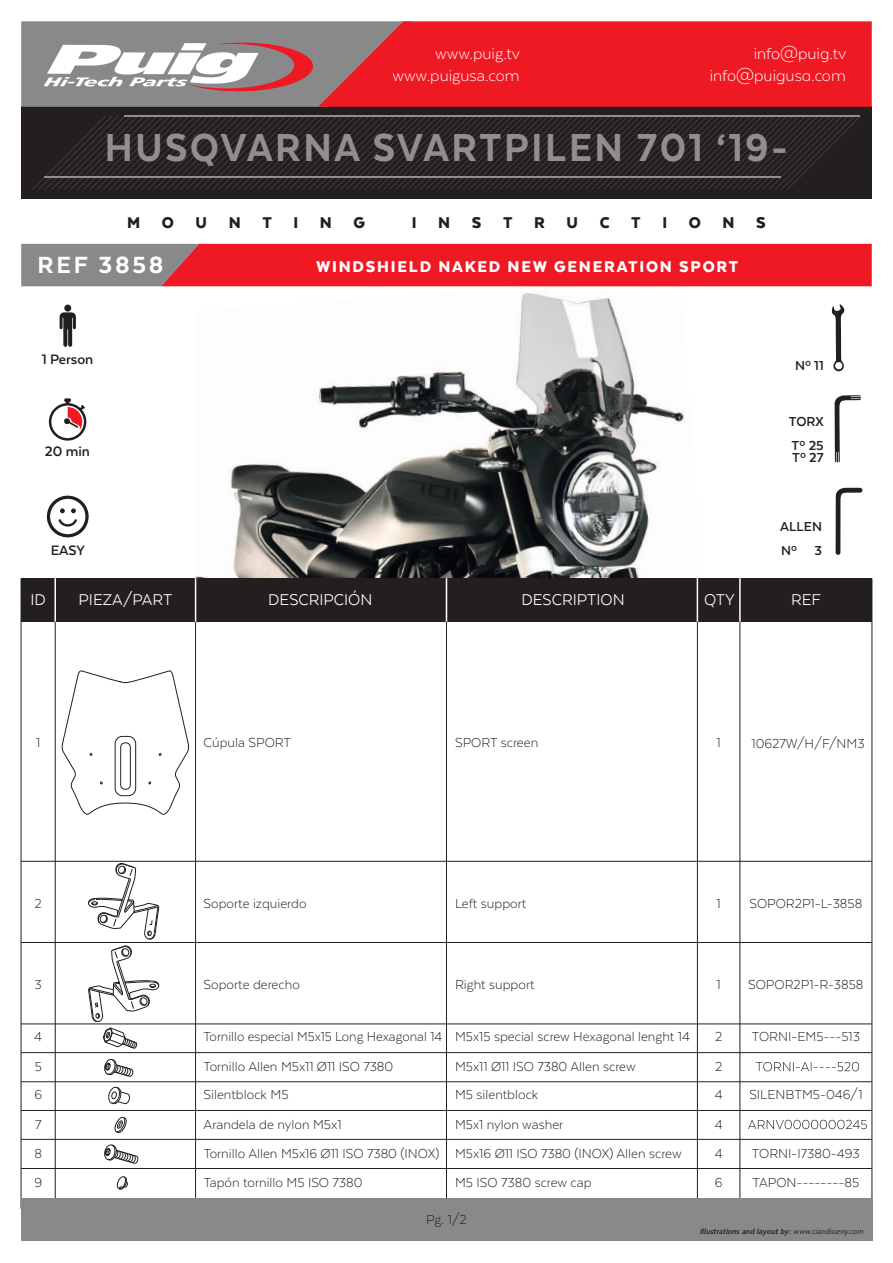
<style>
.page{position:relative;width:893px;height:1263px;background:#fff}
.page>*{position:absolute;margin:0;border:0;box-sizing:border-box;transform-origin:0 0}
.t1{font:800 45px "Texta";letter-spacing:.06em;color:#928e8d;scale:.95 1}
.t2{font:800 27px "Texta";letter-spacing:.1em;color:#fff}
.t3{font:18px "Texta Alt";color:#fff}
.t4{font:900 18px "Texta";letter-spacing:.1em;color:#fff}
.t5{font:300 18px/21.6px "Texta Alt";color:#fff;text-align:right}
.t6{font:300 18px/21.6px "Texta";color:#fff;text-align:right}
.t7{font:900 18px "Texta";letter-spacing:1.2em;color:#241f1f}
.t8{font:700 15.75px "Texta Alt";color:#241f1f}
.t9{font:300 15px/29.1px "Texta";color:#241f1f}
.t10{font:700 15px/24px "Texta Alt";color:#241f1f}
.t11{font:italic 7.5px "Humanist 531 BT Bold A";color:#241f1f}
.s1{color:#fff}
.s2{font-family:"Humanist 531 BT Roman A"}
</style>
<div class="page">
<img style="left:196px;top:286px;width:501px;height:292px">
<hr style="left:55px;top:588px;width:1px;height:621px;background:#241f1f">
<hr style="left:21px;top:579px;width:1px;height:630px;background:#241f1f">
<hr style="left:195px;top:588px;width:1px;height:621px;background:#241f1f">
<hr style="left:446px;top:588px;width:1px;height:621px;background:#241f1f">
<hr style="left:697px;top:588px;width:1px;height:621px;background:#241f1f">
<hr style="left:740px;top:588px;width:1px;height:621px;background:#241f1f">
<hr style="left:872px;top:579px;width:1px;height:630px;background:#241f1f">
<div style="left:21px;top:578px;width:851px;height:44px;background:#241f1f"></div>
<hr style="left:54px;top:578px;width:2px;height:44px;background:#fff">
<hr style="left:195px;top:578px;width:1px;height:44px;background:#fff">
<hr style="left:446px;top:578px;width:1px;height:44px;background:#fff">
<hr style="left:697px;top:578px;width:1px;height:44px;background:#fff">
<hr style="left:739px;top:578px;width:2px;height:44px;background:#fff">
<div style="left:21px;top:107px;width:851px;height:92px;background:#241f1f"></div>
<div style="left:411px;top:21px;width:461px;height:86px;background:#ef1923"></div>
<svg style="left:21px;top:21px;width:390px;height:86px;background:#aa888b"></svg>
<div style="left:21px;top:1198px;width:851px;height:43px;background:#89898b"></div>
<svg style="left:21px;top:244px;width:851px;height:42px;background:#db2e36"></svg>
<hr style="left:124px;top:115px;width:736px;height:1px;background:#928e8d">
<svg style="left:32px;top:116px;width:829px;height:74px"></svg>
<svg style="left:104px;top:1144px;width:35px;height:20px"></svg>
<svg style="left:104px;top:1059px;width:30px;height:18px"></svg>
<svg style="left:108px;top:1087px;width:22px;height:18px"></svg>
<svg style="left:114px;top:1116px;width:13px;height:17px"></svg>
<svg style="left:49px;top:398px;width:38px;height:43px"></svg>
<svg style="left:117px;top:1176px;width:11px;height:14px"></svg>
<svg style="left:61px;top:670px;width:129px;height:145px"></svg>
<svg style="left:88px;top:863px;width:71px;height:185px"></svg>
<svg style="left:835px;top:488px;width:27px;height:67px"></svg>
<svg style="left:60px;top:305px;width:16px;height:42px"></svg>
<svg style="left:832px;top:304px;width:13px;height:68px"></svg>
<hr style="left:21px;top:942px;width:851px;height:1px;background:#241f1f">
<hr style="left:21px;top:861px;width:851px;height:1px;background:#241f1f">
<hr style="left:21px;top:1024px;width:851px;height:1px;background:#241f1f">
<hr style="left:21px;top:1082px;width:851px;height:1px;background:#241f1f">
<hr style="left:21px;top:1052px;width:851px;height:1px;background:#241f1f">
<hr style="left:21px;top:1110px;width:851px;height:1px;background:#241f1f">
<hr style="left:21px;top:1139px;width:851px;height:1px;background:#241f1f">
<hr style="left:21px;top:1168px;width:851px;height:1px;background:#241f1f">
<svg style="left:756px;top:1062px;width:103px;height:9px"></svg>
<svg style="left:748px;top:1120px;width:119px;height:9px"></svg>
<svg style="left:47px;top:496px;width:42px;height:41px"></svg>
<svg style="left:834px;top:395px;width:27px;height:67px"></svg>
<p class="t6" style="left:392px;top:43px;width:129px">www.puig.tv www.puigusa.com</p>
<p class="t5" style="left:710px;top:43px;width:138px">info@puig.tv info@puigusa.com</p>
<h1 class="t1" style="left:105px;top:125px;width:720px">HUSQVARNA SVARTPILEN 701 ‘19-</h1>
<p class="t7" style="left:127px;top:213px;width:239px">MOUNTING</p>
<p class="t7" style="left:412px;top:213px;width:355px">INSTRUCTIONS</p>
<h2 class="t2" style="left:38px;top:251px;width:127px">REF 3858</h2>
<p class="t4" style="left:316px;top:257px;width:424px">WINDSHIELD NAKED NEW GENERATION SPORT</p>
<p class="t8" style="left:42px;top:351px;width:53px">1 Person</p>
<p class="t8" style="left:45px;top:443px;width:47px">20 min</p>
<p class="t8" style="left:51px;top:542px;width:36px">EASY</p>
<p class="t10" style="left:795px;top:353px;width:30px">Nº 11</p>
<p class="t10" style="left:789px;top:410px;width:36px">TORX<br>Tº 25</p>
<p class="t10" style="left:792px;top:446px;width:33px">Tº 27</p>
<p class="t10" style="left:780px;top:514px;width:43px">ALLEN<br>Nº <span class="s1">2,</span>3</p>
<p class="t3" style="left:31px;top:591px;width:17px">ID</p>
<p class="t3" style="left:79px;top:591px;width:95px">PIEZA/PART</p>
<p class="t3" style="left:268px;top:591px;width:106px">DESCRIPCIÓN</p>
<p class="t3" style="left:521px;top:591px;width:105px">DESCRIPTION</p>
<p class="t3" style="left:704px;top:591px;width:32px">QTY</p>
<p class="t3" style="left:791px;top:591px;width:31px">REF</p>
<p class="t9" style="left:36px;top:728px;width:6px">1</p>
<p class="t9" style="left:204px;top:728px;width:89px">Cúpula SPORT</p>
<p class="t9" style="left:455px;top:728px;width:85px">SPORT screen</p>
<p class="t9" style="left:717px;top:728px;width:6px">1</p>
<p class="t9" style="left:751px;top:729px;width:115px">10627W/H/F/NM3</p>
<p class="t9" style="left:35px;top:889px;width:9px">2</p>
<p class="t9" style="left:204px;top:889px;width:104px">Soporte izquierdo</p>
<p class="t9" style="left:455px;top:889px;width:73px">Left support</p>
<p class="t9" style="left:717px;top:889px;width:6px">1</p>
<p class="t9" style="left:749px;top:889px;width:114px">SOPOR2P1-L-3858</p>
<p class="t9" style="left:35px;top:970px;width:9px">3</p>
<p class="t9" style="left:204px;top:970px;width:98px">Soporte derecho</p>
<p class="t9" style="left:455px;top:970px;width:81px">Right support</p>
<p class="t9" style="left:717px;top:970px;width:6px">1</p>
<p class="t9" style="left:748px;top:970px;width:117px">SOPOR2P1-R-3858</p>
<p class="t9" style="left:34px;top:1022px;width:9px">4</p>
<p class="t9" style="left:204px;top:1022px;width:240px">Tornillo especial M5x15 Long Hexagonal 14</p>
<p class="t9" style="left:455px;top:1022px;width:236px">M5x15 special screw Hexagonal lenght 14</p>
<p class="t9" style="left:715px;top:1022px;width:9px">2</p>
<p class="t9" style="left:752px;top:1022px;width:110px">TORNI-EM5---513</p>
<p class="t9" style="left:35px;top:1052px;width:9px">5</p>
<p class="t9" style="left:204px;top:1052px;width:191px">Tornillo Allen M5x11 Ø11 ISO 7380</p>
<p class="t9" style="left:455px;top:1052px;width:182px">M5x11 Ø11 ISO 7380 Allen screw</p>
<p class="t9" style="left:715px;top:1052px;width:9px">2</p>
<p class="t9" style="left:34px;top:1080px;width:9px">6</p>
<p class="t9" style="left:204px;top:1080px;width:86px">Silentblock M5</p>
<p class="t9" style="left:455px;top:1080px;width:85px">M5 silentblock</p>
<p class="t9" style="left:715px;top:1080px;width:9px">4</p>
<p class="t9" style="left:749px;top:1080px;width:115px">SILENBTM5-046/1</p>
<p class="t9" style="left:35px;top:1110px;width:8px">7</p>
<p class="t9" style="left:204px;top:1110px;width:139px">Arandela de nylon M5x1</p>
<p class="t9" style="left:455px;top:1110px;width:110px">M5x1 nylon washer</p>
<p class="t9" style="left:715px;top:1110px;width:9px">4</p>
<p class="t9" style="left:34px;top:1139px;width:9px">8<br>9</p>
<p class="t9" style="left:204px;top:1139px;width:237px">Tornillo Allen M5x16 Ø11 ISO 7380 (INOX)<br>Tapón tornillo M5 ISO 7380</p>
<p class="t9" style="left:455px;top:1139px;width:228px">M5x16 Ø11 ISO 7380 (INOX) Allen screw<br>M5 ISO 7380 screw cap</p>
<p class="t9" style="left:715px;top:1139px;width:9px">4<br>6</p>
<p class="t9" style="left:752px;top:1139px;width:109px">TORNI-I7380-493<br>TAPON--------85</p>
<p class="t9" style="left:426px;top:1204px;width:42px">Pg. 1/2</p>
<p class="t11" style="left:700px;top:1227px;width:167px">Illustrations and layout by: <span class="s2">www.ciandisseny.com</span></p>
</div>
